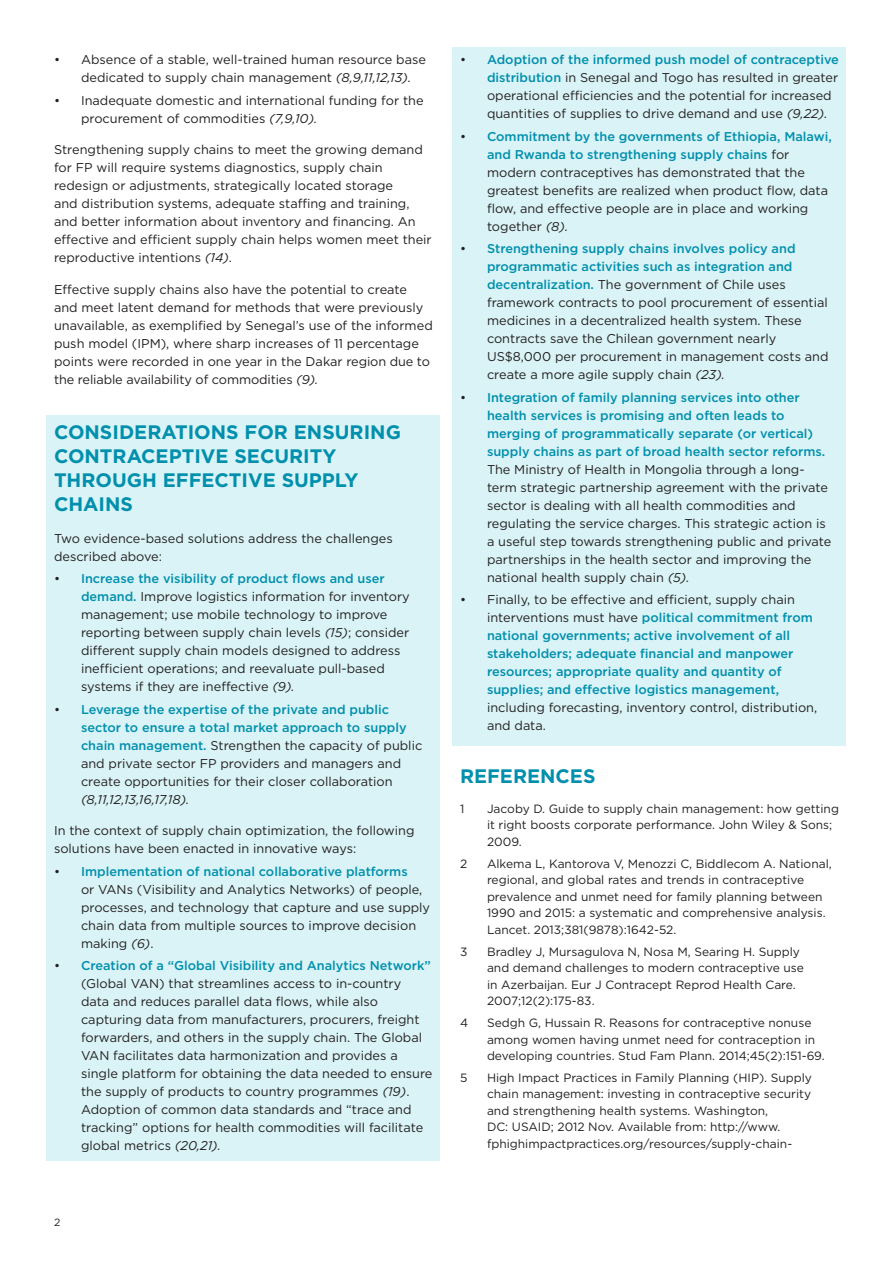
<style>
.page{position:relative;width:893px;height:1263px;background:#fff}
.page>*{position:absolute;margin:0;border:0;box-sizing:border-box;transform-origin:0 0}
.BODY_TEXT{font:700 19.5px/24px "Gotham";color:#008fad}
.SUB_1{font:700 19.5px "Gotham";color:#008fad}
.BODY_TEXT-2{font:12.75px/18px "Gotham";color:#231f20}
.t1{font:500 12.75px/18px "Gotham";color:#008fad}
.BODY_TEXT-3{font:12px/16.5px "Gotham";color:#231f20}
.t2{font:10.5px "Gotham";color:#231f20}
.s1{font-style:italic}
.s2{font-weight:500;color:#008fad}
.s3{font-weight:400;color:#231f20}
</style>
<div class="page">
<div style="left:453px;top:48px;width:393px;height:698px;background:#d9f3f6"></div>
<div style="left:47px;top:415px;width:393px;height:746px;background:#d9f3f6"></div>
<p class="BODY_TEXT-2" style="left:81px;top:50px;width:347px;text-indent:-27px">• Absence of a stable, well-trained human resource base dedicated to supply chain management <span class="s1">(8,9,11,12,13).</span></p>
<p class="BODY_TEXT-2" style="left:81px;top:91px;width:344px;text-indent:-27px">• Inadequate domestic and international funding for the procurement of commodities <span class="s1">(7,9,10).</span></p>
<p class="BODY_TEXT-2" style="left:54px;top:140px;width:379px">Strengthening supply chains to meet the growing demand for FP will require systems diagnostics, supply chain redesign or adjustments, strategically located storage<br>and distribution systems, adequate staffing and training, and better information about inventory and financing. An effective and efficient supply chain helps women meet their reproductive intentions <span class="s1">(14)</span>.</p>
<p class="BODY_TEXT-2" style="left:54px;top:280px;width:380px">Effective supply chains also have the potential to create and meet latent demand for methods that were previously unavailable, as exemplified by Senegal’s use of the informed push model (IPM), where sharp increases of 11 percentage points were recorded in one year in the Dakar region due to the reliable availability of commodities <span class="s1">(9).</span></p>
<p class="BODY_TEXT" style="left:54px;top:420px;width:348px">CONSIDERATIONS FOR ENSURING<br>CONTRACEPTIVE SECURITY<br>THROUGH EFFECTIVE SUPPLY<br>CHAINS</p>
<p class="BODY_TEXT-2" style="left:54px;top:529px;width:340px">Two evidence-based solutions address the challenges described above:</p>
<p class="BODY_TEXT-2" style="left:81px;top:569px;width:330px;text-indent:-27px">• <span class="s2">Increase the visibility of product flows and user demand.</span> Improve logistics information for inventory management; use mobile technology to improve reporting between supply chain levels <span class="s1">(15)</span>; consider different supply chain models designed to address inefficient operations; and reevaluate pull-based systems if they are ineffective <span class="s1">(9).</span></p>
<p class="BODY_TEXT-2" style="left:81px;top:700px;width:343px;text-indent:-27px">• <span class="s2">Leverage the expertise of the private and public sector to ensure a total market approach to supply chain management.</span> Strengthen the capacity of public and private sector FP providers and managers and create opportunities for their closer collaboration <span class="s1">(8,11,12,13,16,17,18).</span></p>
<p class="BODY_TEXT-2" style="left:54px;top:821px;width:362px">In the context of supply chain optimization, the following solutions have been enacted in innovative ways:</p>
<p class="BODY_TEXT-2" style="left:81px;top:862px;width:351px;text-indent:-27px">• <span class="s2">Implementation of national collaborative platforms<br></span>or VANs (Visibility and Analytics Networks) of people, processes, and technology that capture and use supply chain data from multiple sources to improve decision making <span class="s1">(6)</span>.</p>
<p class="BODY_TEXT-2" style="left:81px;top:956px;width:353px;text-indent:-27px">• <span class="s2">Creation of a “Global Visibility and Analytics Network” </span>(Global VAN) that streamlines access to in-country data and reduces parallel data flows, while also capturing data from manufacturers, procurers, freight forwarders, and others in the supply chain. The Global VAN facilitates data harmonization and provides a single platform for obtaining the data needed to ensure the supply of products to country programmes <span class="s1">(19)</span>.<br>Adoption of common data standards and “trace and tracking” options for health commodities will facilitate global metrics <span class="s1">(20,21).</span></p>
<p class="t2" style="left:54px;top:1216px;width:8px">2</p>
<p class="BODY_TEXT-2" style="left:487px;top:50px;width:353px;text-indent:-27px">• <span class="s2">Adoption of the informed push model of contraceptive distribution</span> in Senegal and Togo has resulted in greater operational efficiencies and the potential for increased quantities of supplies to drive demand and use <span class="s1">(9,22).</span></p>
<p class="BODY_TEXT-2" style="left:487px;top:127px;width:346px;text-indent:-27px">• <span class="s2">Commitment by the governments of Ethiopia, Malawi, and Rwanda to strengthening supply chains</span> for modern contraceptives has demonstrated that the greatest benefits are realized when product flow, data flow, and effective people are in place and working together <span class="s1">(8).</span></p>
<p class="BODY_TEXT-2" style="left:487px;top:239px;width:343px;text-indent:-27px">• <span class="s2">Strengthening supply chains involves policy and programmatic activities such as integration and decentralization.</span> The government of Chile uses framework contracts to pool procurement of essential medicines in a decentralized health system. These contracts save the Chilean government nearly US$8,000 per procurement in management costs and create a more agile supply chain <span class="s1">(23).</span></p>
<p class="BODY_TEXT-2" style="left:487px;top:388px;width:346px;text-indent:-27px">• <span class="s2">Integration of family planning services into other health services is promising and often leads to merging of programmatically separate (or vertical) supply chains as part of broad health sector reforms.<br></span>The Ministry of Health in Mongolia through a long&shy;term strategic partnership agreement with the private sector is dealing with all health commodities and regulating the service charges. This strategic action is a useful step towards strengthening public and private partnerships in the health sector and improving the national health supply chain <span class="s1">(5).</span></p>
<p class="t1" style="left:487px;top:591px;width:332px;text-indent:-27px"><span class="s3">• Finally, to be effective and efficient, supply chain interventions must have</span> political commitment from national governments; active involvement of all stakeholders; adequate financial and manpower resources; appropriate quality and quantity of supplies; and effective logistics management, <span class="s3">including forecasting, inventory control, distribution, and data.</span></p>
<p class="SUB_1" style="left:460px;top:763px;width:137px">REFERENCES</p>
<p class="BODY_TEXT-3" style="left:460px;top:800px;width:6px">1</p>
<p class="BODY_TEXT-3" style="left:487px;top:800px;width:353px">Jacoby D. Guide to supply chain management: how getting it right boosts corporate performance. John Wiley &amp; Sons;<br>2009.</p>
<p class="BODY_TEXT-3" style="left:460px;top:855px;width:9px">2</p>
<p class="BODY_TEXT-3" style="left:487px;top:855px;width:346px">Alkema L, Kantorova V, Menozzi C, Biddlecom A. National, regional, and global rates and trends in contraceptive prevalence and unmet need for family planning between 1990 and 2015: a systematic and comprehensive analysis.<br>Lancet. 2013;381(9878):1642-52.</p>
<p class="BODY_TEXT-3" style="left:460px;top:943px;width:9px">3</p>
<p class="BODY_TEXT-3" style="left:487px;top:943px;width:318px">Bradley J, Mursagulova N, Nosa M, Searing H. Supply and demand challenges to modern contraceptive use in Azerbaijan. Eur J Contracept Reprod Health Care.<br>2007;12(2):175-83.</p>
<p class="BODY_TEXT-3" style="left:460px;top:1014px;width:10px">4</p>
<p class="BODY_TEXT-3" style="left:487px;top:1014px;width:339px">Sedgh G, Hussain R. Reasons for contraceptive nonuse among women having unmet need for contraception in developing countries. Stud Fam Plann. 2014;45(2):151-69.</p>
<p class="BODY_TEXT-3" style="left:460px;top:1069px;width:9px">5</p>
<p class="BODY_TEXT-3" style="left:487px;top:1069px;width:327px">High Impact Practices in Family Planning (HIP). Supply chain management: investing in contraceptive security and strengthening health systems. Washington,<br>DC: USAID; 2012 Nov. Available from: http://www. fphighimpactpractices.org/resources/supply-chain-</p>
</div>
